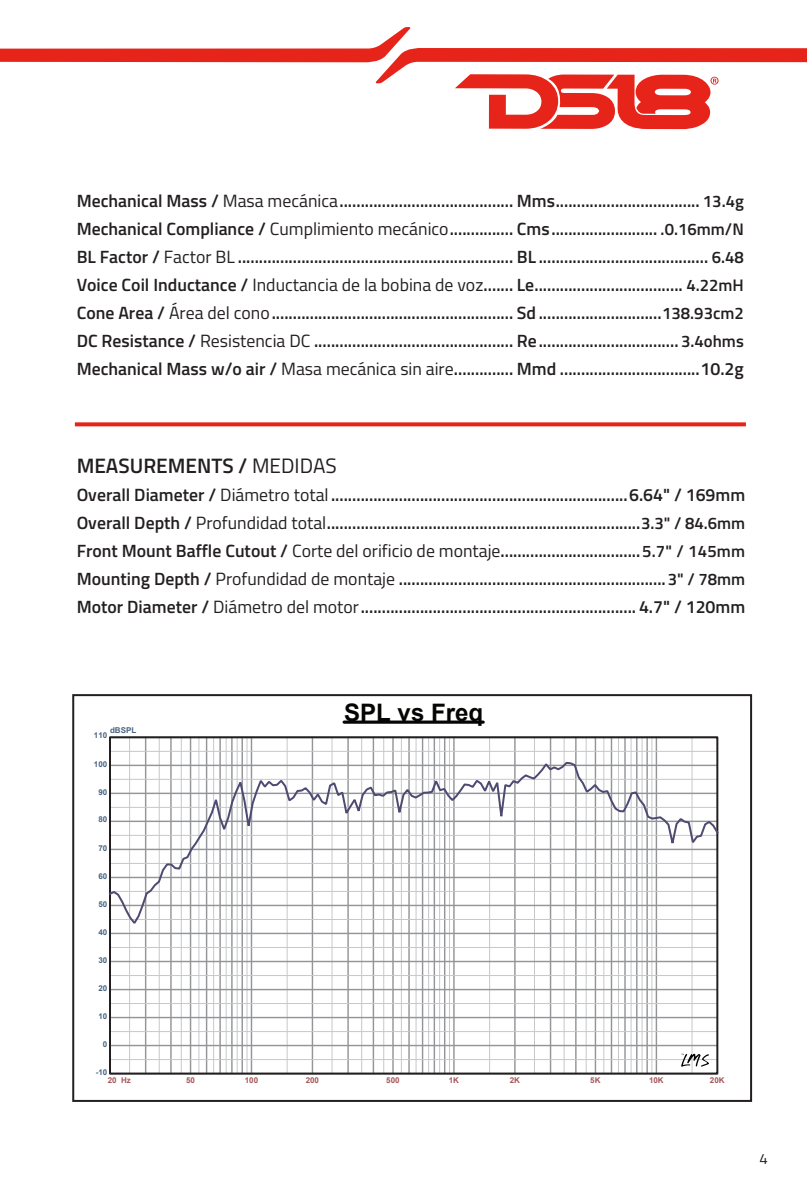
<style>
.page{position:relative;width:807px;height:1191px;background:#fff}
.page>*{position:absolute;margin:0;border:0;box-sizing:border-box;transform-origin:0 0}
.t1{font:700 24px "Arial";color:#050504}
.t2{font:600 20.8px "Titillium Web";color:#231f20}
.t3{font:600 17.8px/28px "Titillium Web";color:#231f20;text-align:justify}
.t4{font:14.8px "Titillium Web";color:#231f20}
.t5{font:700 8px "Arial";color:#496483}
.t6{font:700 8px "Arial";color:#a55658}
.s1{font-weight:400}
.s2{font-size:16.8px}
</style>
<div class="page">
<svg style="left:109px;top:736px;width:610px;height:339px"></svg>
<svg style="left:681px;top:1053px;width:28px;height:14px"></svg>
<hr style="left:344px;top:720px;width:139px;height:3px;background:#050504">
<svg style="left:108px;top:760px;width:611px;height:166px"></svg>
<div style="left:72px;top:694px;width:680px;height:408px;border:2px solid #231f20"></div>
<svg style="left:0;top:27px;width:807px;height:102px"></svg>
<svg style="left:75px;top:422px;width:671px;height:4px;background:#e9372d"></svg>
<p class="t3" style="left:77px;top:185px;width:669px">Mechanical Mass / <span class="s1">Masa mecánica</span>......................................... Mms.................................. <span class="s2">13.4g </span>Mechanical Compliance / <span class="s1">Cumplimiento mecánico</span>............... Cms......................... <span class="s2">.0.16mm/N </span>BL Factor / <span class="s1">Factor BL</span> ................................................................. BL ........................................ <span class="s2">6.48<br></span>Voice Coil Inductance / <span class="s1">Inductancia de la bobina de voz</span>....... Le................................... <span class="s2">4.22mH </span>Cone Area / <span class="s1">Área del cono</span>......................................................... Sd .............................<span class="s2">138.93cm2<br></span>DC Resistance / <span class="s1">Resistencia DC</span> ............................................... Re................................. <span class="s2">3.4ohms </span>Mechanical Mass w/o air / <span class="s1">Masa mecánica sin aire</span>.............. Mmd .................................10.2g</p>
<p class="t2" style="left:77px;top:450px;width:262px">MEASUREMENTS / <span class="s1">MEDIDAS</span></p>
<p class="t3" style="left:77px;top:480px;width:670px">Overall Diameter / <span class="s1">Diámetro total</span> ......................................................................6.64" / 169mm Overall Depth / <span class="s1">Profundidad total</span>..........................................................................<span class="s2">3.3" / 84.6mm </span>Front Mount Baffle Cutout / <span class="s1">Corte del orificio de montaje</span>.................................<span class="s2">5.7" / 145mm </span>Mounting Depth / <span class="s1">Profundidad de montaje</span> ...............................................................<span class="s2">3" / 78mm </span>Motor Diameter / <span class="s1">Diámetro del motor</span>................................................................. 4.7" / 120mm</p>
<p class="t5" style="left:110px;top:724px;width:28px">dBSPL</p>
<p class="t5" style="left:94px;top:730px;width:15px">110</p>
<p class="t5" style="left:94px;top:758px;width:15px">100</p>
<p class="t5" style="left:98px;top:786px;width:10px">90</p>
<p class="t5" style="left:98px;top:814px;width:10px">80</p>
<p class="t5" style="left:98px;top:842px;width:10px">70</p>
<p class="t5" style="left:98px;top:870px;width:10px">60</p>
<p class="t5" style="left:98px;top:898px;width:10px">50</p>
<p class="t5" style="left:98px;top:926px;width:10px">40</p>
<p class="t5" style="left:98px;top:954px;width:10px">30</p>
<p class="t5" style="left:98px;top:982px;width:10px">20</p>
<p class="t5" style="left:98px;top:1010px;width:10px">10</p>
<p class="t5" style="left:103px;top:1038px;width:6px">0</p>
<p class="t5" style="left:96px;top:1066px;width:13px">-10</p>
<h1 class="t1" style="left:344px;top:695px;width:141px">SPL vs Freq</h1>
<p class="t6" style="left:108px;top:1074px;width:25px">20 Hz</p>
<p class="t6" style="left:186px;top:1074px;width:10px">50</p>
<p class="t6" style="left:245px;top:1074px;width:15px">100</p>
<p class="t6" style="left:306px;top:1074px;width:15px">200</p>
<p class="t6" style="left:386px;top:1074px;width:15px">500</p>
<p class="t6" style="left:449px;top:1074px;width:12px">1K</p>
<p class="t6" style="left:510px;top:1074px;width:12px">2K</p>
<p class="t6" style="left:590px;top:1074px;width:12px">5K</p>
<p class="t6" style="left:649px;top:1074px;width:16px">10K</p>
<p class="t6" style="left:710px;top:1074px;width:16px">20K</p>
<p class="t4" style="left:759px;top:1148px;width:10px">4</p>
</div>
